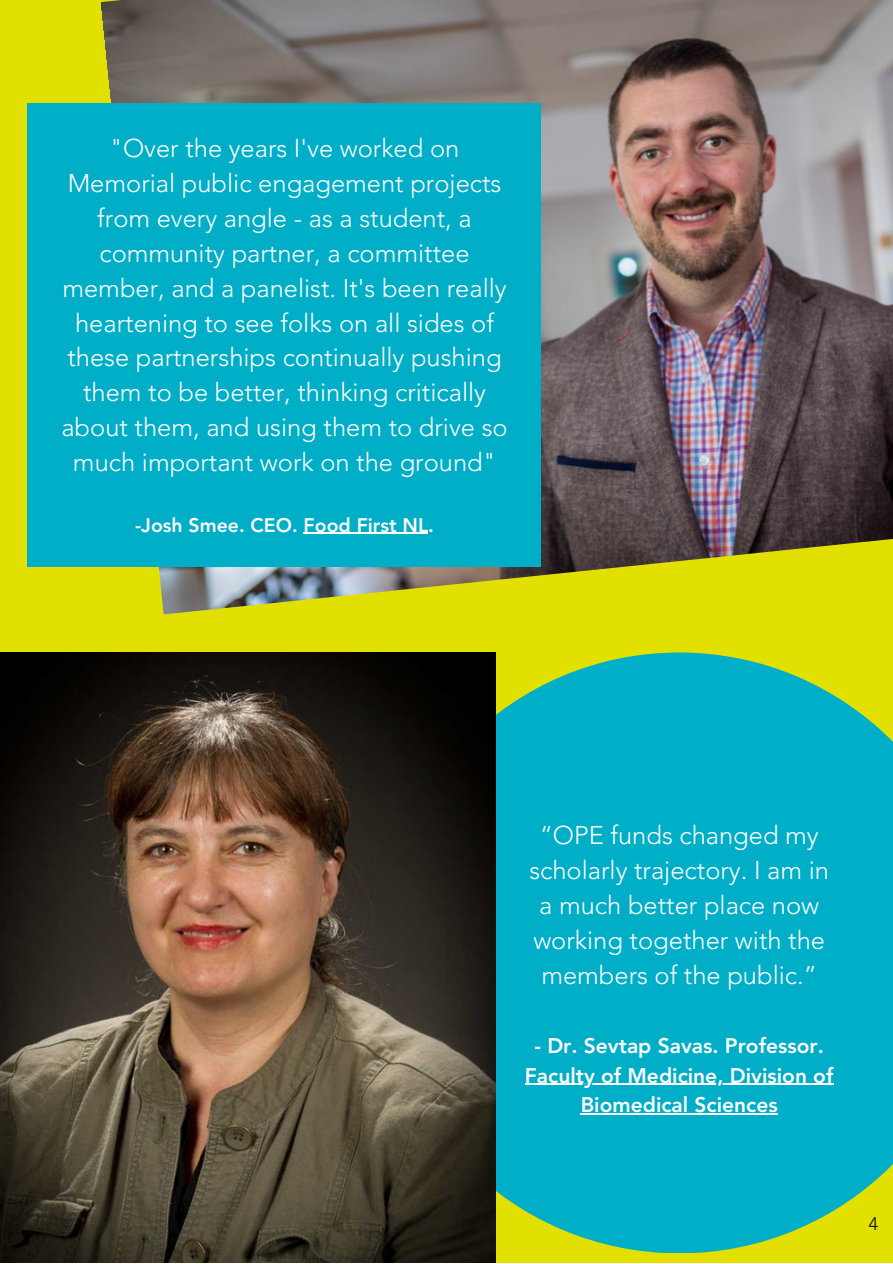
<style>
.page{position:relative;width:893px;height:1264px;background:#fff}
.page>*{position:absolute;margin:0;border:0;box-sizing:border-box;transform-origin:0 0}
.t1{font:300 25.5px/34.8px "Avenir LT Std";color:#fff;text-align:center}
.t2{font:800 21px/29.2px "Avenir LT Std";color:#fdfdfd;text-align:center}
.t3{font:800 19.5px "Avenir LT Std";color:#fdfdfd}
.t4{font:300 18px "Avenir LT Std";color:#000}
</style>
<div class="page">
<div style="left:0;top:0;width:892px;height:1262px;background:#e1e000"></div>
<img style="left:101px;top:0;width:791px;height:614px">
<div style="left:28px;top:103px;width:513px;height:463px;background:#00aec7"></div>
<svg style="left:495px;top:652px;width:397px;height:601px;background:#12b1b6"></svg>
<img style="left:0;top:652px;width:495px;height:610px">
<hr style="left:303px;top:533px;width:125px;height:1px;background:#fdfdfd">
<hr style="left:525px;top:1083px;width:308px;height:1px;background:#fdfdfd">
<hr style="left:580px;top:1112px;width:197px;height:2px;background:#fdfdfd">
<p class="t1" style="left:61px;top:133px;width:447px">"Over the years I've worked on Memorial public engagement projects from every angle - as a student, a community partner, a committee member, and a panelist. It's been really heartening to see folks on all sides of these partnerships continually pushing them to be better, thinking critically about them, and using them to drive so much important work on the ground"</p>
<p class="t3" style="left:135px;top:517px;width:300px">-Josh Smee. CEO. Food First NL.</p>
<p class="t1" style="left:529px;top:820px;width:301px">“OPE funds changed my scholarly trajectory. I am in a much better place now working together with the members of the public.”</p>
<p class="t2" style="left:525px;top:1033px;width:310px">- Dr. Sevtap Savas. Professor.<br>Faculty of Medicine, Division of<br>Biomedical Sciences</p>
<p class="t4" style="left:868px;top:1216px;width:11px">4</p>
</div>
